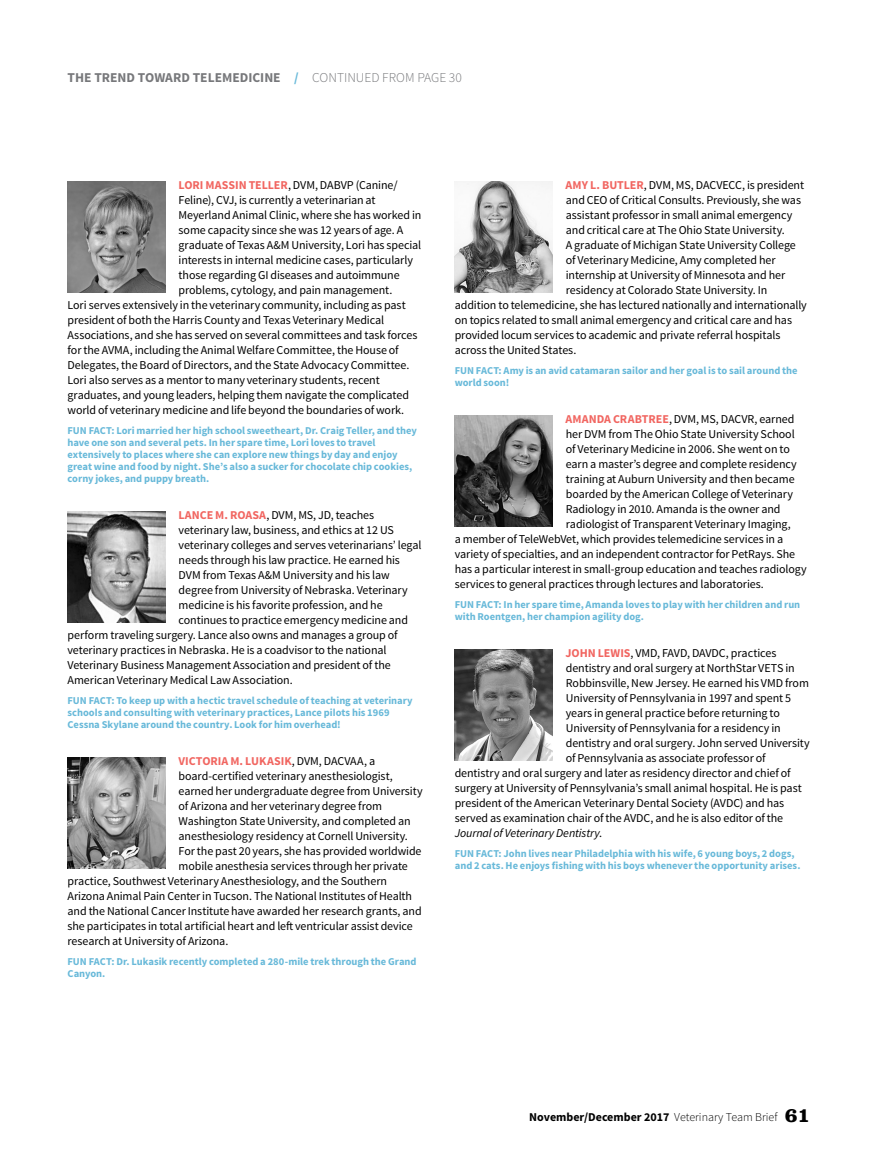
<style>
.page{position:relative;width:878px;height:1175px;background:#fff}
.page>*{position:absolute;margin:0;border:0;box-sizing:border-box;transform-origin:0 0}
.t1{font:700 13.5px "Source Sans Pro";color:#77787b}
.t2{font:12px "Source Sans Pro";letter-spacing:-.01em;color:#000}
.t3{font:700 12px "Source Sans Pro";color:#000}
.t4{font:700 12px "Source Sans Pro";color:#f16661}
.t5{font:italic 12px "Source Sans Pro";letter-spacing:-.01em;color:#000}
.t6{font:700 10.5px/12px "Source Sans Pro";color:#68b9d9}
.s1{color:#68b9d9}
.s2{font-weight:300}
.s3{font-weight:700;color:#f16661}
.s4{font-weight:400;color:#000}
.s5{font-style:normal}
.s6{font-family:"Clarendon LT Std";font-size:21px}
</style>
<div class="page">
<img style="left:68px;top:181px;width:97px;height:111px">
<img style="left:68px;top:511px;width:97px;height:111px">
<img style="left:68px;top:757px;width:97px;height:111px">
<img style="left:454px;top:181px;width:98px;height:111px">
<img style="left:454px;top:415px;width:98px;height:111px">
<img style="left:454px;top:649px;width:98px;height:111px">
<p class="t1" style="left:68px;top:69px;width:396px">THE TREND TOWARD TELEMEDICINE <span class="s1">/</span> <span class="s2">CONTINUED FROM PAGE 30</span></p>
<p class="t2" style="left:178px;top:178px;width:221px"><span class="s3">LORI MASSIN TELLER</span>, DVM, DABVP (Canine/</p>
<p class="t2" style="left:178px;top:193px;width:198px">Feline), CVJ, is currently a veterinarian at</p>
<p class="t2" style="left:178px;top:208px;width:244px">Meyerland Animal Clinic, where she has worked in</p>
<p class="t2" style="left:178px;top:223px;width:226px">some capacity since she was 12 years of age. A</p>
<p class="t2" style="left:178px;top:238px;width:244px">graduate of Texas A&amp;M University, Lori has special</p>
<p class="t2" style="left:178px;top:253px;width:236px">interests in internal medicine cases, particularly</p>
<p class="t2" style="left:178px;top:268px;width:222px">those regarding GI diseases and autoimmune</p>
<p class="t2" style="left:178px;top:283px;width:215px">problems, cytology, and pain management.</p>
<p class="t2" style="left:67px;top:298px;width:340px">Lori serves extensively in the veterinary community, including as past</p>
<p class="t2" style="left:67px;top:313px;width:318px">president of both the Harris County and Texas Veterinary Medical</p>
<p class="t2" style="left:67px;top:328px;width:351px">Associations, and she has served on several committees and task forces</p>
<p class="t2" style="left:67px;top:343px;width:333px">for the AVMA, including the Animal Welfare Committee, the House of</p>
<p class="t2" style="left:67px;top:358px;width:343px">Delegates, the Board of Directors, and the State Advocacy Committee.</p>
<p class="t2" style="left:67px;top:373px;width:314px">Lori also serves as a mentor to many veterinary students, recent</p>
<p class="t2" style="left:67px;top:388px;width:343px">graduates, and young leaders, helping them navigate the complicated</p>
<p class="t2" style="left:67px;top:403px;width:338px">world of veterinary medicine and life beyond the boundaries of work.</p>
<p class="t6" style="left:68px;top:424px;width:351px">FUN FACT: Lori married her high school sweetheart, Dr. Craig Teller, and they have one son and several pets. In her spare time, Lori loves to travel extensively to places where she can explore new things by day and enjoy great wine and food by night. She’s also a sucker for chocolate chip cookies, corny jokes, and puppy breath.</p>
<p class="t2" style="left:178px;top:508px;width:197px"><span class="s3">LANCE M. ROASA</span>, DVM, MS, JD, teaches</p>
<p class="t2" style="left:178px;top:523px;width:217px">veterinary law, business, and ethics at 12 US</p>
<p class="t2" style="left:178px;top:538px;width:244px">veterinary colleges and serves veterinarians’ legal</p>
<p class="t2" style="left:178px;top:553px;width:223px">needs through his law practice. He earned his</p>
<p class="t2" style="left:178px;top:568px;width:213px">DVM from Texas A&amp;M University and his law</p>
<p class="t2" style="left:178px;top:583px;width:231px">degree from University of Nebraska. Veterinary</p>
<p class="t2" style="left:178px;top:598px;width:206px">medicine is his favorite profession, and he</p>
<p class="t2" style="left:178px;top:613px;width:231px">continues to practice emergency medicine and</p>
<p class="t2" style="left:68px;top:628px;width:331px">perform traveling surgery. Lance also owns and manages a group of</p>
<p class="t2" style="left:68px;top:643px;width:320px">veterinary practices in Nebraska. He is a coadvisor to the national</p>
<p class="t2" style="left:68px;top:658px;width:325px">Veterinary Business Management Association and president of the</p>
<p class="t2" style="left:68px;top:673px;width:227px">American Veterinary Medical Law Association.</p>
<p class="t6" style="left:68px;top:694px;width:347px">FUN FACT: To keep up with a hectic travel schedule of teaching at veterinary schools and consulting with veterinary practices, Lance pilots his 1969<br>Cessna Skylane around the country. Look for him overhead!</p>
<p class="t4" style="left:178px;top:753px;width:198px">VICTORIA M. LUKASIK<span class="s4">, DVM, DACVAA, a</span></p>
<p class="t2" style="left:178px;top:769px;width:216px">board-certified veterinary anesthesiologist,</p>
<p class="t2" style="left:178px;top:784px;width:245px">earned her undergraduate degree from University</p>
<p class="t2" style="left:178px;top:799px;width:205px">of Arizona and her veterinary degree from</p>
<p class="t2" style="left:178px;top:814px;width:234px">Washington State University, and completed an</p>
<p class="t2" style="left:178px;top:829px;width:231px">anesthesiology residency at Cornell University.</p>
<p class="t2" style="left:178px;top:844px;width:244px">For the past 20 years, she has provided worldwide</p>
<p class="t2" style="left:178px;top:859px;width:231px">mobile anesthesia services through her private</p>
<p class="t2" style="left:67px;top:874px;width:321px">practice, Southwest Veterinary Anesthesiology, and the Southern</p>
<p class="t2" style="left:67px;top:889px;width:346px">Arizona Animal Pain Center in Tucson. The National Institutes of Health</p>
<p class="t2" style="left:67px;top:904px;width:356px">and the National Cancer Institute have awarded her research grants, and</p>
<p class="t2" style="left:67px;top:919px;width:346px">she participates in total artificial heart and left ventricular assist device</p>
<p class="t2" style="left:67px;top:934px;width:162px">research at University of Arizona.</p>
<p class="t6" style="left:68px;top:955px;width:350px">FUN FACT: Dr. Lukasik recently completed a 280-mile trek through the Grand<br>Canyon.</p>
<p class="t2" style="left:565px;top:178px;width:240px"><span class="s3">AMY L. BUTLER</span>, DVM, MS, DACVECC, is president</p>
<p class="t2" style="left:566px;top:193px;width:237px">and CEO of Critical Consults. Previously, she was</p>
<p class="t2" style="left:566px;top:208px;width:228px">assistant professor in small animal emergency</p>
<p class="t2" style="left:566px;top:223px;width:220px">and critical care at The Ohio State University.</p>
<p class="t2" style="left:566px;top:238px;width:231px">A graduate of Michigan State University College</p>
<p class="t2" style="left:566px;top:253px;width:211px">of Veterinary Medicine, Amy completed her</p>
<p class="t2" style="left:566px;top:268px;width:221px">internship at University of Minnesota and her</p>
<p class="t2" style="left:566px;top:283px;width:203px">residency at Colorado State University. In</p>
<p class="t2" style="left:454px;top:298px;width:353px">addition to telemedicine, she has lectured nationally and internationally</p>
<p class="t2" style="left:454px;top:313px;width:339px">on topics related to small animal emergency and critical care and has</p>
<p class="t2" style="left:454px;top:328px;width:327px">provided locum services to academic and private referral hospitals</p>
<p class="t2" style="left:454px;top:343px;width:123px">across the United States.</p>
<p class="t6" style="left:454px;top:364px;width:344px">FUN FACT: Amy is an avid catamaran sailor and her goal is to sail around the world soon!</p>
<p class="t2" style="left:565px;top:412px;width:230px"><span class="s3">AMANDA CRABTREE</span>, DVM, MS, DACVR, earned</p>
<p class="t2" style="left:566px;top:427px;width:230px">her DVM from The Ohio State University School</p>
<p class="t2" style="left:566px;top:442px;width:225px">of Veterinary Medicine in 2006. She went on to</p>
<p class="t2" style="left:566px;top:457px;width:232px">earn a master’s degree and complete residency</p>
<p class="t2" style="left:566px;top:472px;width:230px">training at Auburn University and then became</p>
<p class="t2" style="left:566px;top:487px;width:229px">boarded by the American College of Veterinary</p>
<p class="t2" style="left:566px;top:502px;width:216px">Radiology in 2010. Amanda is the owner and</p>
<p class="t2" style="left:566px;top:517px;width:226px">radiologist of Transparent Veterinary Imaging,</p>
<p class="t2" style="left:454px;top:532px;width:330px">a member of TeleWebVet, which provides telemedicine services in a</p>
<p class="t2" style="left:454px;top:547px;width:342px">variety of specialties, and an independent contractor for PetRays. She</p>
<p class="t2" style="left:454px;top:562px;width:353px">has a particular interest in small-group education and teaches radiology</p>
<p class="t2" style="left:454px;top:577px;width:310px">services to general practices through lectures and laboratories.</p>
<p class="t6" style="left:454px;top:598px;width:347px">FUN FACT: In her spare time, Amanda loves to play with her children and run with Roentgen, her champion agility dog.</p>
<p class="t2" style="left:565px;top:646px;width:212px"><span class="s3">JOHN LEWIS</span>, VMD, FAVD, DAVDC, practices</p>
<p class="t2" style="left:566px;top:661px;width:230px">dentistry and oral surgery at NorthStar VETS in</p>
<p class="t2" style="left:566px;top:676px;width:245px">Robbinsville, New Jersey. He earned his VMD from</p>
<p class="t2" style="left:566px;top:691px;width:227px">University of Pennsylvania in 1997 and spent 5</p>
<p class="t2" style="left:566px;top:706px;width:216px">years in general practice before returning to</p>
<p class="t2" style="left:566px;top:721px;width:216px">University of Pennsylvania for a residency in</p>
<p class="t2" style="left:566px;top:736px;width:245px">dentistry and oral surgery. John served University</p>
<p class="t2" style="left:566px;top:751px;width:201px">of Pennsylvania as associate professor of</p>
<p class="t2" style="left:454px;top:766px;width:337px">dentistry and oral surgery and later as residency director and chief of</p>
<p class="t2" style="left:454px;top:781px;width:348px">surgery at University of Pennsylvania’s small animal hospital. He is past</p>
<p class="t2" style="left:454px;top:796px;width:331px">president of the American Veterinary Dental Society (AVDC) and has</p>
<p class="t2" style="left:454px;top:811px;width:330px">served as examination chair of the AVDC, and he is also editor of the</p>
<p class="t5" style="left:454px;top:826px;width:149px">Journal of Veterinary Dentistry<span class="s5">.</span></p>
<p class="t6" style="left:454px;top:847px;width:347px">FUN FACT: John lives near Philadelphia with his wife, 6 young boys, 2 dogs, and 2 cats. He enjoys fishing with his boys whenever the opportunity arises.</p>
<p class="t3" style="left:529px;top:1109px;width:283px">November/December 2017 <span class="s2">Veterinary Team Brief</span> <span class="s6">61</span></p>
</div>
